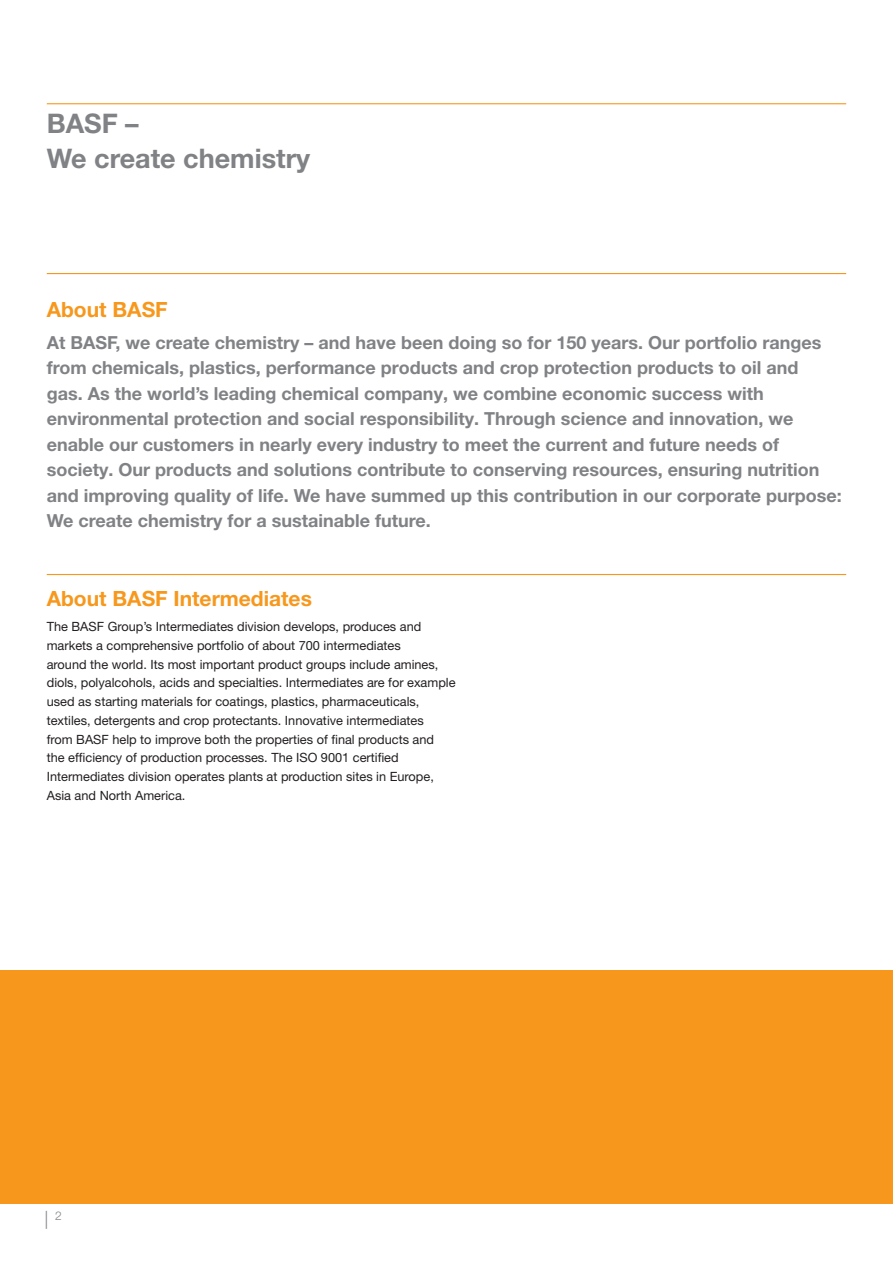
<style>
.page{position:relative;width:893px;height:1263px;background:#fff}
.page>*{position:absolute;margin:0;border:0;box-sizing:border-box;transform-origin:0 0}
._01_Headline_18pt_He{font:700 27px "Helvetica Neue LT Pro";color:#808285}
.t1{font:700 21px "Helvetica Neue LT Pro";color:#f7981d}
.t2{font:700 18px/25.5px "Helvetica Neue LT Pro";color:#808285}
.t3{font:300 18px "Helvetica Neue LT Pro";color:#808285}
.t4{font:12.75px/18.8px "Helvetica Neue LT Pro";color:#231f20}
</style>
<div class="page">
<div style="left:0;top:969px;width:893px;height:234px;background:#f7981d"></div>
<hr style="left:47px;top:103px;width:799px;height:1px;background:#f7981d">
<hr style="left:47px;top:273px;width:799px;height:1px;background:#f7981d">
<hr style="left:47px;top:574px;width:799px;height:1px;background:#f7981d">
<p class="_01_Headline_18pt_He" style="left:47px;top:107px;width:94px">BASF –</p>
<p class="_01_Headline_18pt_He" style="left:47px;top:142px;width:265px">We create chemistry</p>
<p class="t1" style="left:47px;top:296px;width:122px">About BASF</p>
<p class="t2" style="left:47px;top:329px;width:796px">At BASF, we create chemistry – and have been doing so for 150 years. Our portfolio ranges from chemicals, plastics, performance products and crop protection products to oil and<br>gas. As the world’s leading chemical company, we combine economic success with environmental protection and social responsibility. Through science and innovation, we enable our customers in nearly every industry to meet the current and future needs of society. Our products and solutions contribute to conserving resources, ensuring nutrition and improving quality of life. We have summed up this contribution in our corporate purpose:<br>We create chemistry for a sustainable future.</p>
<p class="t1" style="left:47px;top:585px;width:267px">About BASF Intermediates</p>
<p class="t4" style="left:47px;top:617px;width:410px">The BASF Group’s Intermediates division develops, produces and markets a comprehensive portfolio of about 700 intermediates<br>around the world. Its most important product groups include amines, diols, polyalcohols, acids and specialties. Intermediates are for example used as starting materials for coatings, plastics, pharmaceuticals, textiles, detergents and crop protectants. Innovative intermediates<br>from BASF help to improve both the properties of final products and<br>the efficiency of production processes. The ISO 9001 certified Intermediates division operates plants at production sites in Europe, Asia and North America.</p>
<p class="t3" style="left:45px;top:1207px;width:19px">| <sup>2</sup></p>
</div>
